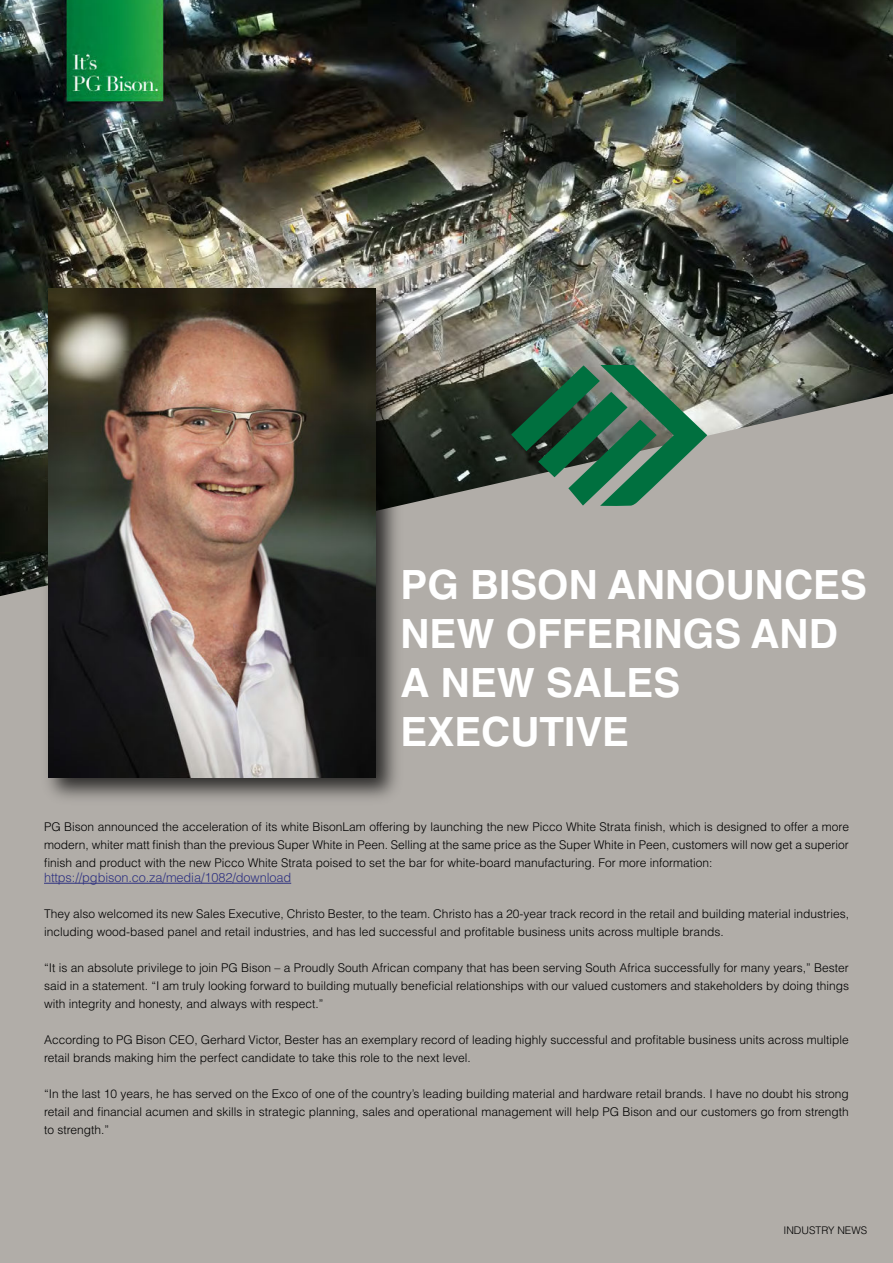
<style>
.page{position:relative;width:893px;height:1263px;background:#fff}
.page>*{position:absolute;margin:0;border:0;box-sizing:border-box;transform-origin:0 0}
.t1{font:700 40.35px/48.8px "Helvetica LT Std";color:#fff}
.t2{font:300 12.75px "Helvetica LT Std";letter-spacing:-.01em;color:#2e3180}
.t3{font:300 12px/18px "Helvetica LT Std";color:#000;text-align:justify}
.t4{font:300 10.5px "Helvetica LT Std";color:#000}
</style>
<div class="page">
<img style="left:0;top:0;width:893px;height:394px">
<div style="left:0;top:394px;width:893px;height:869px;background:#b1ada8"></div>
<img style="left:36px;top:276px;width:372px;height:534px">
<img style="left:49px;top:288px;width:326px;height:489px">
<hr style="left:44px;top:883px;width:247px;height:1px;background:#2e3180">
<svg style="left:538px;top:392px;width:90px;height:85px"></svg>
<svg style="left:568px;top:365px;width:139px;height:141px"></svg>
<svg style="left:511px;top:365px;width:89px;height:86px"></svg>
<h1 class="t1" style="left:400px;top:564px;width:468px">PG BISON ANNOUNCES<br>NEW OFFERINGS AND<br>A NEW SALES<br>EXECUTIVE</h1>
<p class="t3" style="left:44px;top:818px;width:806px">PG Bison announced the acceleration of its white BisonLam offering by launching the new Picco White Strata finish, which is designed to offer a more modern, whiter matt finish than the previous Super White in Peen. Selling at the same price as the Super White in Peen, customers will now get a superior finish and product with the new Picco White Strata poised to set the bar for white-board manufacturing. For more information:</p>
<p class="t2" style="left:44px;top:872px;width:249px">https://pgbison.co.za/media/1082/download</p>
<p class="t3" style="left:44px;top:906px;width:806px">They also welcomed its new Sales Executive, Christo Bester, to the team. Christo has a 20-year track record in the retail and building material industries, including wood-based panel and retail industries, and has led successful and profitable business units across multiple brands.</p>
<p class="t3" style="left:44px;top:960px;width:806px">“It is an absolute privilege to join PG Bison – a Proudly South African company that has been serving South Africa successfully for many years,” Bester said in a statement. “I am truly looking forward to building mutually beneficial relationships with our valued customers and stakeholders by doing things with integrity and honesty, and always with respect.”</p>
<p class="t3" style="left:44px;top:1032px;width:806px">According to PG Bison CEO, Gerhard Victor, Bester has an exemplary record of leading highly successful and profitable business units across multiple retail brands making him the perfect candidate to take this role to the next level.</p>
<p class="t3" style="left:44px;top:1086px;width:806px">“In the last 10 years, he has served on the Exco of one of the country’s leading building material and hardware retail brands. I have no doubt his strong retail and financial acumen and skills in strategic planning, sales and operational management will help PG Bison and our customers go from strength to strength.”</p>
<p class="t4" style="left:783px;top:1226px;width:85px">INDUSTRY NEWS</p>
</div>
